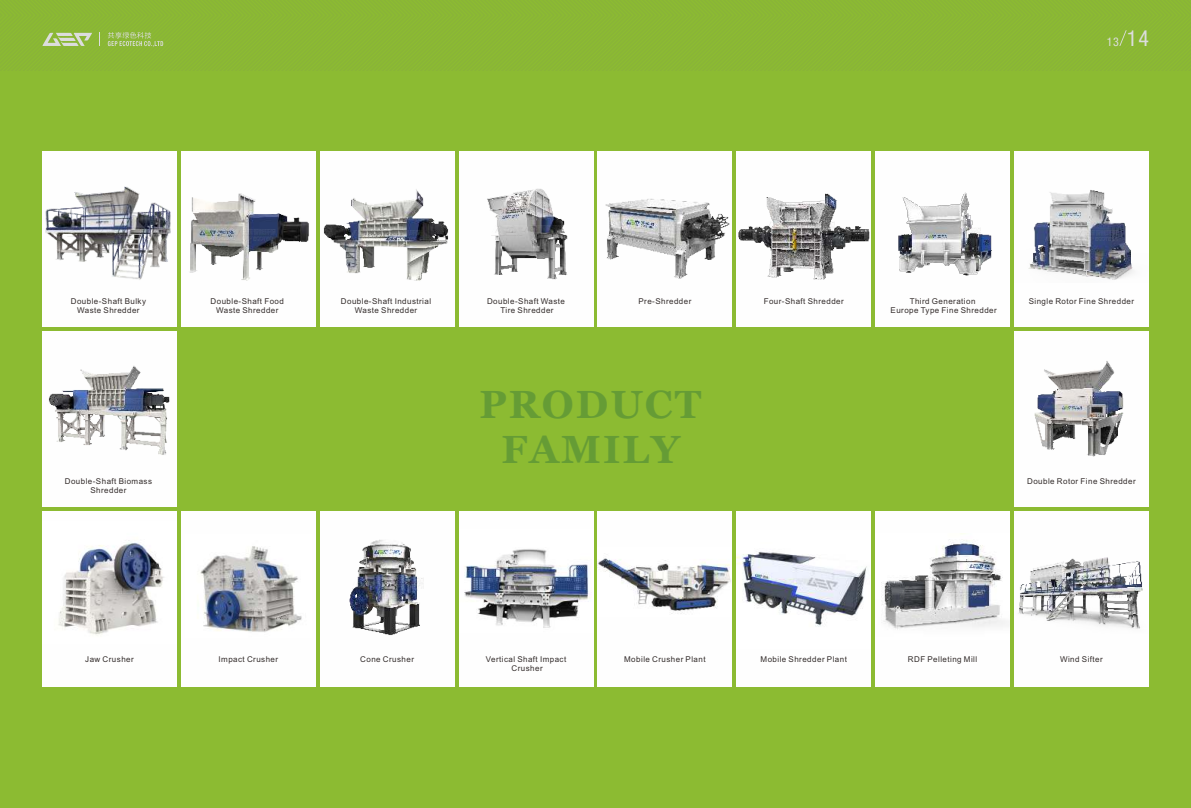
<style>
.page{position:relative;width:1191px;height:808px;background:#8cbb32}
.page>*{position:absolute;margin:0;border:0;box-sizing:border-box;transform-origin:0 0}
.t1{font:700 39px/44.3px "Georgia";letter-spacing:.05em;color:rgb(31 99 61/.35);text-align:center}
.t2{font:condensed 12px "Helvetica Neue LT Pro";color:#dcdddd}
.t3{font:8px/8.9px "Arial";letter-spacing:.055em;color:#332c2b;text-align:center}
.s1{font-size:22px}
</style>
<div class="page">
<div style="left:43px;top:151px;width:134px;height:176px;background:#fefefe"></div>
<img style="left:45px;top:186px;width:126px;height:94px">
<img style="left:68px;top:226px;width:71px;height:10px">
<div style="left:181px;top:151px;width:134px;height:176px;background:#fefefe"></div>
<img style="left:190px;top:193px;width:119px;height:88px">
<img style="left:204px;top:230px;width:71px;height:10px">
<div style="left:459px;top:151px;width:134px;height:176px;background:#fefefe"></div>
<img style="left:487px;top:188px;width:81px;height:92px">
<img style="left:491px;top:225px;width:71px;height:11px">
<div style="left:320px;top:151px;width:134px;height:176px;background:#fefefe"></div>
<img style="left:323px;top:189px;width:125px;height:92px">
<img style="left:349px;top:230px;width:72px;height:11px">
<div style="left:1014px;top:151px;width:134px;height:176px;background:#fefefe"></div>
<img style="left:1028px;top:190px;width:105px;height:90px">
<img style="left:1045px;top:230px;width:72px;height:11px">
<div style="left:598px;top:151px;width:134px;height:176px;background:#fefefe"></div>
<img style="left:605px;top:198px;width:125px;height:81px">
<img style="left:622px;top:226px;width:72px;height:10px">
<div style="left:736px;top:151px;width:134px;height:176px;background:#fefefe"></div>
<img style="left:738px;top:193px;width:132px;height:87px">
<img style="left:763px;top:222px;width:71px;height:10px">
<div style="left:43px;top:511px;width:134px;height:176px;background:#fefefe"></div>
<img style="left:58px;top:540px;width:106px;height:95px">
<div style="left:181px;top:511px;width:134px;height:176px;background:#fefefe"></div>
<div style="left:459px;top:511px;width:134px;height:176px;background:#fefefe"></div>
<img style="left:464px;top:549px;width:127px;height:79px">
<div style="left:1014px;top:511px;width:134px;height:176px;background:#fefefe"></div>
<img style="left:1018px;top:557px;width:125px;height:72px">
<img style="left:1037px;top:586px;width:84px;height:12px">
<div style="left:875px;top:151px;width:134px;height:176px;background:#fefefe"></div>
<img style="left:898px;top:192px;width:94px;height:84px">
<div style="left:43px;top:331px;width:134px;height:176px;background:#fefefe"></div>
<img style="left:48px;top:366px;width:122px;height:89px">
<img style="left:74px;top:399px;width:71px;height:10px">
<div style="left:1014px;top:331px;width:134px;height:176px;background:#fefefe"></div>
<img style="left:1034px;top:361px;width:90px;height:96px">
<img style="left:1043px;top:398px;width:71px;height:10px">
<img style="left:200px;top:546px;width:102px;height:86px">
<div style="left:736px;top:511px;width:134px;height:176px;background:#fefefe"></div>
<img style="left:736px;top:551px;width:131px;height:76px">
<div style="left:598px;top:511px;width:134px;height:176px;background:#fefefe"></div>
<img style="left:598px;top:558px;width:133px;height:56px">
<div style="left:320px;top:511px;width:134px;height:176px;background:#fefefe"></div>
<img style="left:349px;top:540px;width:75px;height:95px">
<img style="left:352px;top:578px;width:71px;height:10px">
<svg style="left:1119px;top:30px;width:7px;height:16px"></svg>
<svg style="left:43px;top:33px;width:49px;height:13px"></svg>
<svg style="left:108px;top:32px;width:55px;height:15px"></svg>
<svg style="left:99px;top:33px;width:1px;height:13px"></svg>
<div style="left:875px;top:511px;width:134px;height:176px;background:#fefefe"></div>
<img style="left:881px;top:533px;width:124px;height:96px">
<img style="left:901px;top:586px;width:83px;height:12px">
<h2 class="t2" style="left:1107px;top:37px;width:44px">13 <span class="s1">14</span></h2>
<p class="t3" style="left:71px;top:297px;width:77px">Double-Shaft Bulky<br>Waste Shredder</p>
<p class="t3" style="left:211px;top:297px;width:75px">Double-Shaft Food<br>Waste Shredder</p>
<p class="t3" style="left:341px;top:297px;width:92px">Double-Shaft Industrial<br>Waste Shredder</p>
<p class="t3" style="left:487px;top:297px;width:79px">Double-Shaft Waste<br>Tire Shredder</p>
<p class="t3" style="left:638px;top:297px;width:54px">Pre-Shredder</p>
<p class="t3" style="left:763px;top:297px;width:82px">Four-Shaft Shredder</p>
<p class="t3" style="left:65px;top:478px;width:89px">Double-Shaft Biomass<br>Shredder</p>
<h1 class="t1" style="left:479px;top:386px;width:223px">PRODUCT<br>FAMILY</h1>
<p class="t3" style="left:890px;top:297px;width:108px">Third Generation<br>Europe Type Fine Shredder</p>
<p class="t3" style="left:1028px;top:297px;width:107px">Single Rotor Fine Shredder</p>
<p class="t3" style="left:1027px;top:478px;width:110px">Double Rotor Fine Shredder</p>
<p class="t3" style="left:360px;top:656px;width:55px">Cone Crusher</p>
<p class="t3" style="left:1060px;top:655px;width:44px">Wind Sifter</p>
<p class="t3" style="left:85px;top:655px;width:50px">Jaw Crusher</p>
<p class="t3" style="left:219px;top:656px;width:61px">Impact Crusher</p>
<p class="t3" style="left:486px;top:656px;width:82px">Vertical Shaft Impact<br>Crusher</p>
<p class="t3" style="left:624px;top:655px;width:83px">Mobile Crusher Plant</p>
<p class="t3" style="left:760px;top:655px;width:88px">Mobile Shredder Plant</p>
<p class="t3" style="left:908px;top:655px;width:71px">RDF Pelleting Mill</p>
</div>
